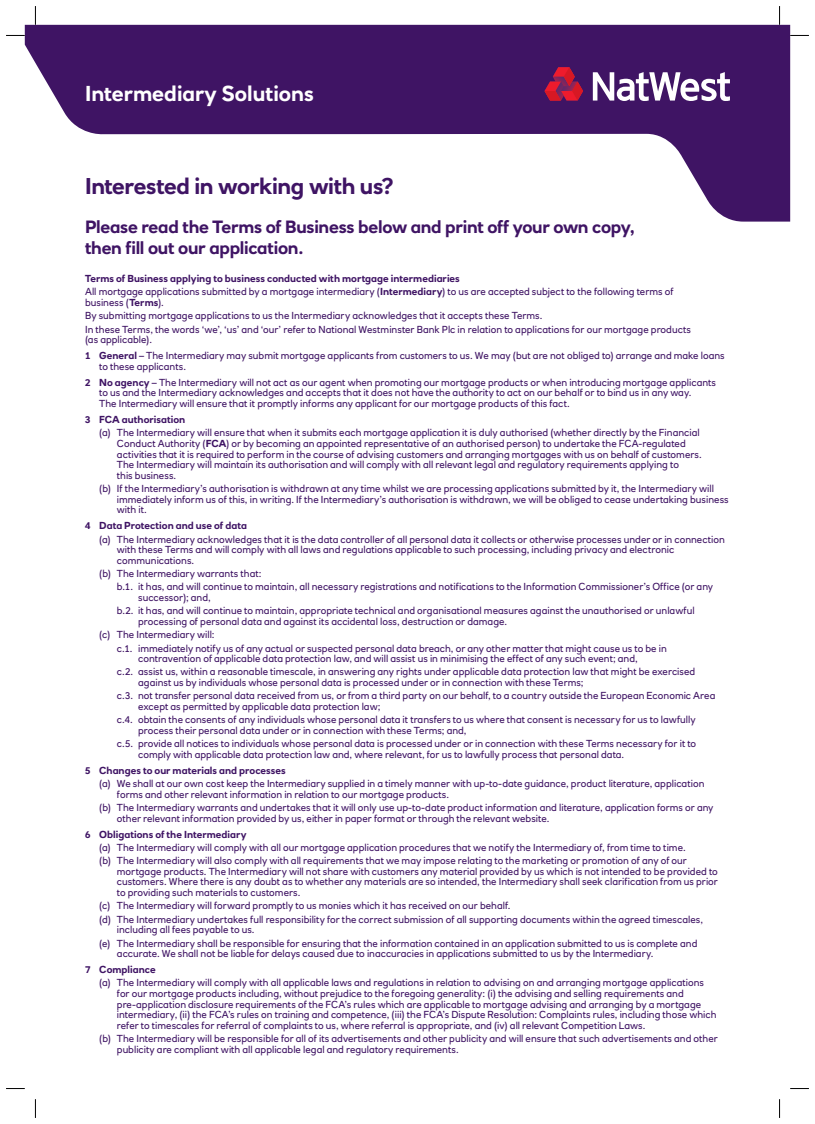
<style>
.page{position:relative;width:815px;height:1124px;background:#fff}
.page>*{position:absolute;margin:0;border:0;box-sizing:border-box;transform-origin:0 0}
.t1{font:700 22.5px "RN House Sans";letter-spacing:-.015em;color:#3f1464}
.t2{font:700 21.25px "RN House Sans";color:#fff}
.t3{font:700 17.5px/21px "RN House Sans";letter-spacing:-.015em;color:#3f1464}
.t4{font:10px/10.6px "RN House Sans";letter-spacing:.005em;color:#3f1464}
.t5{font:700 10px "RN House Sans";color:#3f1464}
.s1{font-weight:700}
</style>
<div class="page">
<svg style="left:25px;top:25px;width:765px;height:196px;fill:#3f1464"></svg>
<svg style="left:593px;top:72px;width:137px;height:29px"></svg>
<svg style="left:544px;top:67px;width:39px;height:33px"></svg>
<svg style="left:6px;top:35px;width:19px;height:1px"></svg>
<svg style="left:790px;top:35px;width:19px;height:1px"></svg>
<svg style="left:6px;top:1088px;width:19px;height:1px"></svg>
<svg style="left:790px;top:1088px;width:19px;height:1px"></svg>
<svg style="left:35px;top:6px;width:1px;height:19px"></svg>
<svg style="left:35px;top:1099px;width:1px;height:18px"></svg>
<svg style="left:779px;top:6px;width:1px;height:19px"></svg>
<svg style="left:779px;top:1099px;width:1px;height:18px"></svg>
<h2 class="t2" style="left:85px;top:80px;width:230px">Intermediary Solutions</h2>
<h1 class="t1" style="left:85px;top:172px;width:311px">Interested in working with us?</h1>
<h3 class="t3" style="left:85px;top:216px;width:551px">Please read the Terms of Business below and print off your own copy, then fill out our application.</h3>
<p class="t4" style="left:85px;top:272px;width:590px;line-height:13.2px"><span class="s1">Terms of Business applying to business conducted with mortgage intermediaries<br></span>All mortgage applications submitted by a mortgage intermediary (<span class="s1">Intermediary</span>) to us are accepted subject to the following terms of</p>
<p class="t4" style="left:85px;top:296px;width:608px;line-height:13.2px">business (<span class="s1">Terms</span>).<br>By submitting mortgage applications to us the Intermediary acknowledges that it accepts these Terms.<br>In these Terms, the words ‘we’, ‘us’ and ‘our’ refer to National Westminster Bank Plc in relation to applications for our mortgage products</p>
<p class="t4" style="left:85px;top:331px;width:641px;line-height:16px">(as applicable).<br><span class="s1">1 General</span> – The Intermediary may submit mortgage applicants from customers to us. We may (but are not obliged to) arrange and make loans</p>
<p class="t4" style="left:85px;top:358px;width:633px;line-height:16px;text-indent:14px">to these applicants.<br><span class="s1">2 No agency</span> – The Intermediary will not act as our agent when promoting our mortgage products or when introducing mortgage applicants</p>
<p class="t4" style="left:99px;top:387px;width:594px">to us and the Intermediary acknowledges and accepts that it does not have the authority to act on our behalf or to bind us in any way.<br>The Intermediary will ensure that it promptly informs any applicant for our mortgage products of this fact.</p>
<p class="t5" style="left:85px;top:413px;width:102px">3 FCA authorisation</p>
<p class="t4" style="left:117px;top:427px;width:586px;text-indent:-18px">(a) The Intermediary will ensure that when it submits each mortgage application it is duly authorised (whether directly by the Financial Conduct Authority (<span class="s1">FCA</span>) or by becoming an appointed representative of an authorised person) to undertake the FCA-regulated activities that it is required to perform in the course of advising customers and arranging mortgages with us on behalf of customers.<br>The Intermediary will maintain its authorisation and will comply with all relevant legal and regulatory requirements applying to<br>this business.</p>
<p class="t4" style="left:117px;top:483px;width:613px;text-indent:-18px">(b) If the Intermediary’s authorisation is withdrawn at any time whilst we are processing applications submitted by it, the Intermediary will immediately inform us of this, in writing. If the Intermediary’s authorisation is withdrawn, we will be obliged to cease undertaking business with it.</p>
<p class="t5" style="left:85px;top:519px;width:163px">4 Data Protection and use of data</p>
<p class="t4" style="left:117px;top:533px;width:609px;text-indent:-18px">(a) The Intermediary acknowledges that it is the data controller of all personal data it collects or otherwise processes under or in connection with these Terms and will comply with all laws and regulations applicable to such processing, including privacy and electronic communications.</p>
<p class="t4" style="left:117px;top:567px;width:598px;line-height:13.2px;text-indent:-18px">(b) The Intermediary warrants that:<br>b.1. it has, and will continue to maintain, all necessary registrations and notifications to the Information Commissioner’s Office (or any</p>
<p class="t4" style="left:117px;top:590px;width:579px;line-height:13.2px;text-indent:21px">successor); and,<br>b.2. it has, and will continue to maintain, appropriate technical and organisational measures against the unauthorised or unlawful</p>
<p class="t4" style="left:99px;top:614px;width:409px;line-height:13.2px;text-indent:39px">processing of personal data and against its accidental loss, destruction or damage. (c) The Intermediary will:</p>
<p class="t4" style="left:138px;top:642px;width:530px;text-indent:-21px">c.1. immediately notify us of any actual or suspected personal data breach, or any other matter that might cause us to be in contravention of applicable data protection law, and will assist us in minimising the effect of any such event; and,</p>
<p class="t4" style="left:138px;top:666px;width:559px;text-indent:-21px">c.2. assist us, within a reasonable timescale, in answering any rights under applicable data protection law that might be exercised against us by individuals whose personal data is processed under or in connection with these Terms;</p>
<p class="t4" style="left:138px;top:690px;width:579px;text-indent:-21px">c.3. not transfer personal data received from us, or from a third party on our behalf, to a country outside the European Economic Area except as permitted by applicable data protection law;</p>
<p class="t4" style="left:138px;top:714px;width:559px;text-indent:-21px">c.4. obtain the consents of any individuals whose personal data it transfers to us where that consent is necessary for us to lawfully process their personal data under or in connection with these Terms; and,</p>
<p class="t4" style="left:138px;top:738px;width:560px;text-indent:-21px">c.5. provide all notices to individuals whose personal data is processed under or in connection with these Terms necessary for it to comply with applicable data protection law and, where relevant, for us to lawfully process that personal data.</p>
<p class="t5" style="left:85px;top:764px;width:202px">5 Changes to our materials and processes</p>
<p class="t4" style="left:117px;top:778px;width:589px;text-indent:-18px">(a) We shall at our own cost keep the Intermediary supplied in a timely manner with up-to-date guidance, product literature, application forms and other relevant information in relation to our mortgage products.</p>
<p class="t4" style="left:117px;top:802px;width:598px;text-indent:-18px">(b) The Intermediary warrants and undertakes that it will only use up-to-date product information and literature, application forms or any other relevant information provided by us, either in paper format or through the relevant website.</p>
<p class="t5" style="left:85px;top:827px;width:163px">6 Obligations of the Intermediary</p>
<p class="t4" style="left:99px;top:840px;width:589px;line-height:13.2px">(a) The Intermediary will comply with all our mortgage application procedures that we notify the Intermediary of, from time to time. (b) The Intermediary will also comply with all requirements that we may impose relating to the marketing or promotion of any of our</p>
<p class="t4" style="left:117px;top:865px;width:603px;text-align:justify">mortgage products. The Intermediary will not share with customers any material provided by us which is not intended to be provided to customers. Where there is any doubt as to whether any materials are so intended, the Intermediary shall seek clarification from us prior to providing such materials to customers.</p>
<p class="t4" style="left:99px;top:899px;width:605px;line-height:13.2px">(c) The Intermediary will forward promptly to us monies which it has received on our behalf.<br>(d) The Intermediary undertakes full responsibility for the correct submission of all supporting documents within the agreed timescales,</p>
<p class="t4" style="left:99px;top:922px;width:600px;line-height:13.2px;text-indent:18px">including all fees payable to us.<br>(e) The Intermediary shall be responsible for ensuring that the information contained in an application submitted to us is complete and</p>
<p class="t4" style="left:117px;top:948px;width:538px">accurate. We shall not be liable for delays caused due to inaccuracies in applications submitted to us by the Intermediary.</p>
<p class="t5" style="left:85px;top:963px;width:72px">7 Compliance</p>
<p class="t4" style="left:117px;top:977px;width:601px;text-indent:-18px">(a) The Intermediary will comply with all applicable laws and regulations in relation to advising on and arranging mortgage applications for our mortgage products including, without prejudice to the foregoing generality: (i) the advising and selling requirements and pre-application disclosure requirements of the FCA’s rules which are applicable to mortgage advising and arranging by a mortgage intermediary, (ii) the FCA’s rules on training and competence, (iii) the FCA’s Dispute Resolution: Complaints rules, including those which refer to timescales for referral of complaints to us, where referral is appropriate, and (iv) all relevant Competition Laws.</p>
<p class="t4" style="left:117px;top:1033px;width:602px;text-indent:-18px">(b) The Intermediary will be responsible for all of its advertisements and other publicity and will ensure that such advertisements and other publicity are compliant with all applicable legal and regulatory requirements.</p>
</div>
